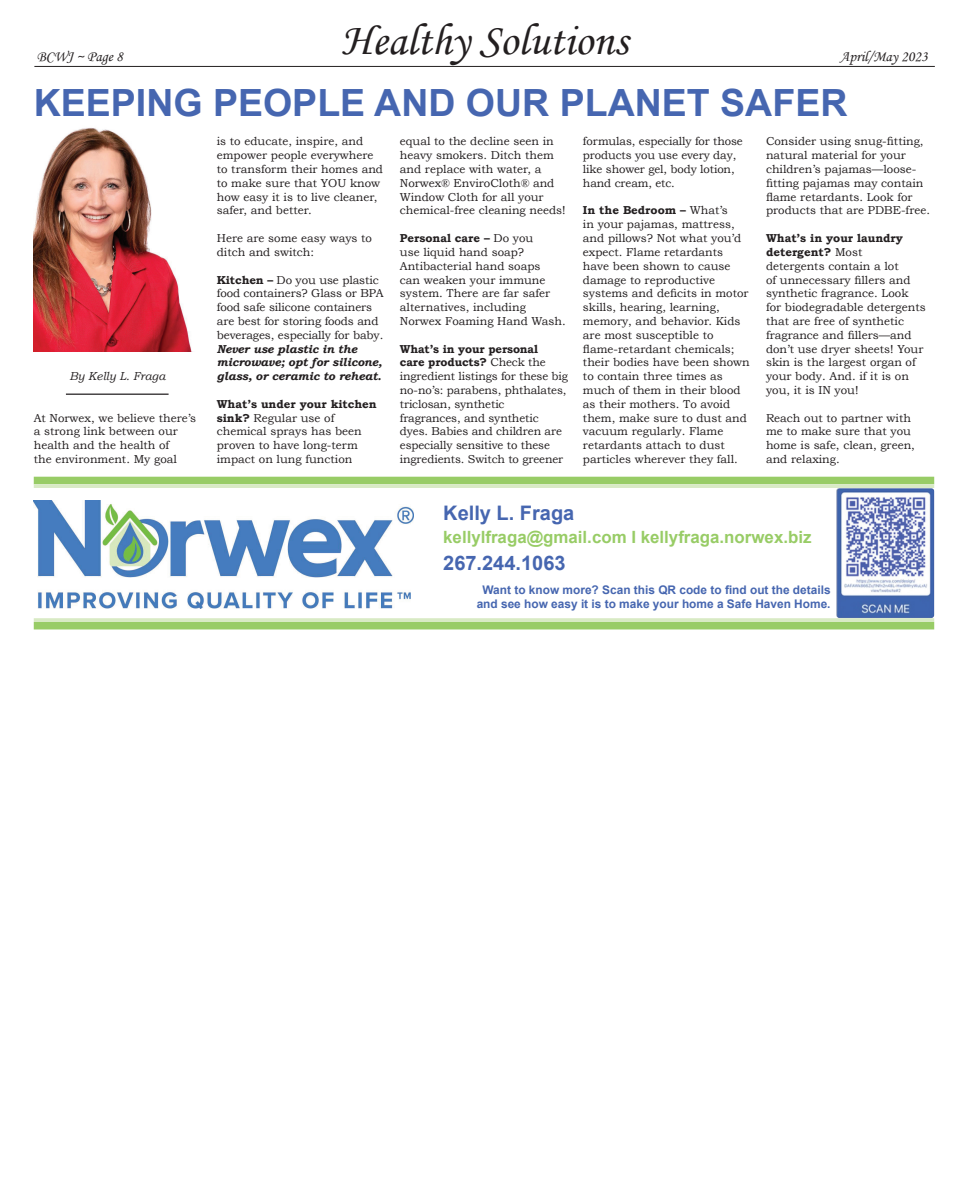
<style>
.page{position:relative;width:968px;height:1193px;background:#fff}
.page>*{position:absolute;margin:0;border:0;box-sizing:border-box;transform-origin:0 0}
.t1{font:45px "Monotype Corsiva";color:#231f20}
.t2{font:700 37.5px "Arial";color:#4666b0}
.t3{font:700 20px "Arial";color:#4666b0}
.t4{font:700 16.88px "Arial";color:#98cc66}
.t5{font:15px "Monotype Corsiva";color:#231f20}
.t6{font:700 11.88px "Arial";color:#4666b0}
.t7{font:11.5px/13.8px "Bookman Old Style";color:#231f20}
.t8{font:700 11.5px/13.8px "Bookman Old Style";color:#231f20}
.t9{font:italic 11.5px "Bookman Old Style";color:#231f20}
.s1{font-weight:700}
.s2{font-weight:700;font-style:italic}
.s3{font-weight:400}
</style>
<div class="page">
<img style="left:34px;top:128px;width:158px;height:223px">
<hr style="left:34px;top:66px;width:900px;height:1px;background:#231f20">
<hr style="left:66px;top:393px;width:103px;height:2px;background:#231f20">
<img style="left:836px;top:488px;width:98px;height:130px">
<img style="left:34px;top:500px;width:380px;height:108px">
<div style="left:34px;top:477px;width:900px;height:7px;background:#98cc66"></div>
<hr style="left:34px;top:484px;width:900px;height:4px;background:#d8eac4">
<div style="left:34px;top:622px;width:900px;height:7px;background:#98cc66"></div>
<hr style="left:34px;top:618px;width:900px;height:4px;background:#d8eac4">
<p class="t1" style="left:341px;top:12px;width:288px">Healthy Solutions</p>
<p class="t5" style="left:37px;top:47px;width:87px">BCWJ ~ Page 8</p>
<p class="t5" style="left:840px;top:47px;width:89px">April/May 2023</p>
<p class="t2" style="left:34px;top:79px;width:815px">KEEPING PEOPLE AND OUR PLANET SAFER</p>
<p class="t9" style="left:70px;top:369px;width:97px">By Kelly L. Fraga</p>
<p class="t7" style="left:34px;top:411px;width:164px">At Norwex, we believe there’s a strong link between our health and the health of<br>the environment. My goal</p>
<p class="t7" style="left:217px;top:135px;width:168px">is to educate, inspire, and empower people everywhere to transform their homes and to make sure that YOU know how easy it is to live cleaner, safer, and better.</p>
<p class="t7" style="left:217px;top:231px;width:157px">Here are some easy ways to ditch and switch:</p>
<p class="t7" style="left:217px;top:273px;width:168px"><span class="s1">Kitchen –</span> Do you use plastic food containers? Glass or BPA food safe silicone containers are best for storing foods and beverages, especially for baby.<br><span class="s2">Never use plastic in the microwave; opt for silicone, glass, or ceramic to reheat.</span></p>
<p class="t7" style="left:217px;top:397px;width:161px"><span class="s1">What’s under your kitchen sink?</span> Regular use of chemical sprays has been proven to have long-term impact on lung function</p>
<p class="t7" style="left:400px;top:135px;width:167px">equal to the decline seen in heavy smokers. Ditch them and replace with water, a<br>Norwex® EnviroCloth® and<br>Window Cloth for all your chemical-free cleaning needs!</p>
<p class="t7" style="left:400px;top:231px;width:167px"><span class="s1">Personal care –</span> Do you<br>use liquid hand soap?<br>Antibacterial hand soaps<br>can weaken your immune system. There are far safer alternatives, including<br>Norwex Foaming Hand Wash.</p>
<p class="t7" style="left:400px;top:342px;width:169px"><span class="s1">What’s in your personal<br>care products?</span> Check the ingredient listings for these big no-no’s: parabens, phthalates, triclosan, synthetic fragrances, and synthetic dyes. Babies and children are especially sensitive to these ingredients. Switch to greener</p>
<p class="t7" style="left:583px;top:135px;width:161px">formulas, especially for those products you use every day, like shower gel, body lotion, hand cream, etc.</p>
<p class="t7" style="left:583px;top:204px;width:168px"><span class="s1">In the Bedroom –</span> What’s<br>in your pajamas, mattress, and pillows? Not what you’d expect. Flame retardants have been shown to cause damage to reproductive systems and deficits in motor skills, hearing, learning, memory, and behavior. Kids are most susceptible to flame-retardant chemicals; their bodies have been shown to contain three times as much of them in their blood as their mothers. To avoid them, make sure to dust and vacuum regularly. Flame retardants attach to dust particles wherever they fall.</p>
<p class="t7" style="left:766px;top:135px;width:166px">Consider using snug-fitting, natural material for your children’s pajamas—loose&shy;fitting pajamas may contain flame retardants. Look for products that are PDBE-free.</p>
<p class="t8" style="left:766px;top:231px;width:138px">What’s in your laundry detergent? <span class="s3">Most</span></p>
<p class="t7" style="left:766px;top:259px;width:146px">detergents contain a lot of unnecessary fillers and synthetic fragrance. Look</p>
<p class="t7" style="left:766px;top:300px;width:161px">for biodegradable detergents that are free of synthetic fragrance and fillers—and don’t use dryer sheets! Your skin is the largest organ of your body. And. if it is on you, it is IN you!</p>
<p class="t7" style="left:766px;top:411px;width:146px">Reach out to partner with</p>
<p class="t7" style="left:766px;top:424px;width:150px">me to make sure that you home is safe, clean, green, and relaxing.</p>
<p class="t3" style="left:443px;top:499px;width:133px">Kelly L. Fraga</p>
<p class="t4" style="left:443px;top:526px;width:370px">kellylfraga@gmail.com I kellyfraga.norwex.biz</p>
<p class="t3" style="left:443px;top:549px;width:124px">267.244.1063</p>
<p class="t6" style="left:482px;top:581px;width:349px">Want to know more? Scan this QR code to find out the details</p>
<p class="t6" style="left:476px;top:596px;width:355px">and see how easy it is to make your home a Safe Haven Home.</p>
</div>
